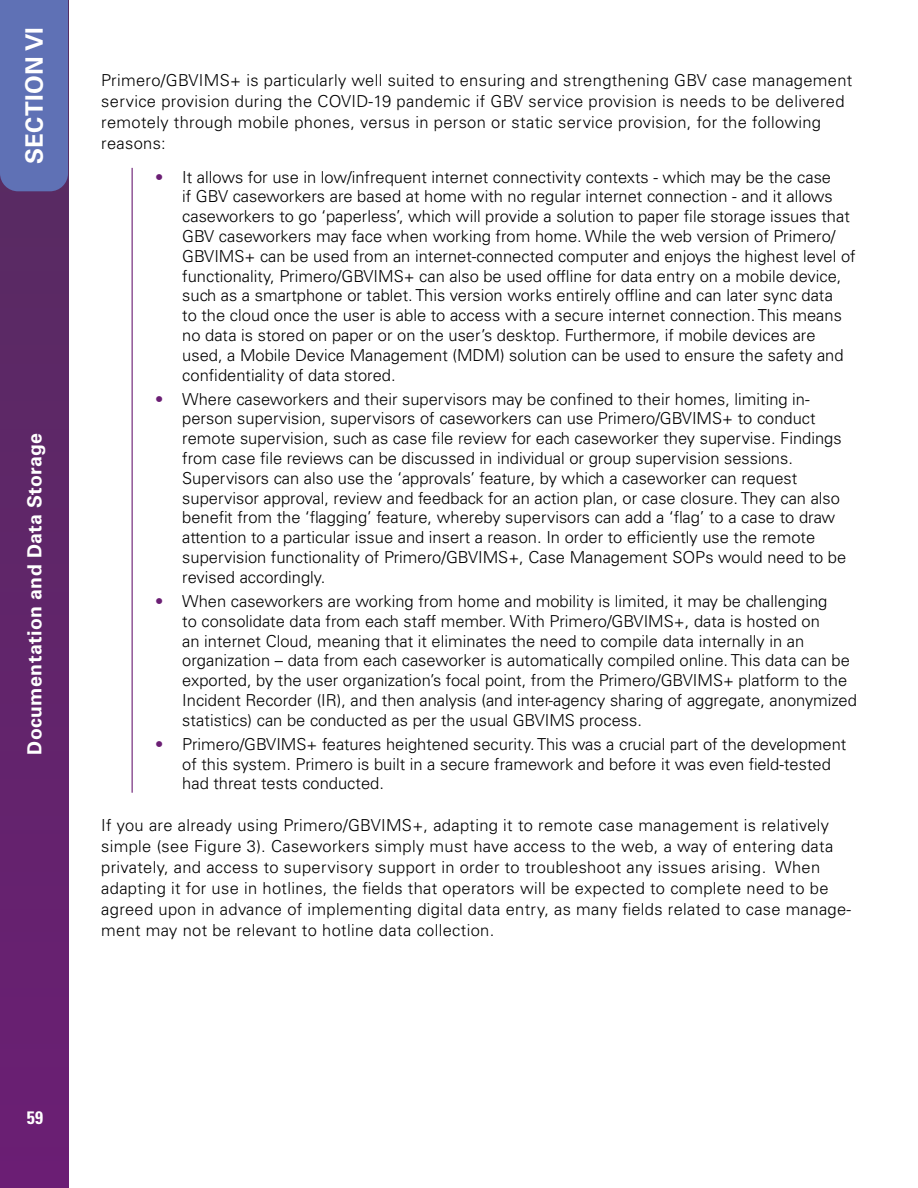
<style>
.page{position:relative;width:918px;height:1188px;background:#fff}
.page>*{position:absolute;margin:0;border:0;box-sizing:border-box;transform-origin:0 0}
.t1{font:700 24px "Univers LT Std";letter-spacing:.02em;color:#fff}
.t2{font:700 19.5px "Univers LT Std";letter-spacing:.02em;color:#fff}
.t3{font:700 condensed 18px "Univers LT Std";color:#fff}
.t4{font:300 16.5px/19.8px "Univers LT Std";color:#000}
.t5{font:300 16.5px/21px "Univers LT Std";letter-spacing:.02em;color:#000}
.s1{color:#6b1e74}
</style>
<div class="page">
<div style="left:0;top:0;width:68px;height:1188px;background:#62246b"></div>
<div style="left:0;top:0;width:68px;height:191px;background:#5f71b5"></div>
<hr style="left:131px;top:168px;width:2px;height:625px;background:#905697">
<h1 class="t1" style="left:20px;top:164px;width:139px;rotate:-90deg">SECTION VI</h1>
<p class="t2" style="left:23px;top:755px;width:323px;rotate:-90deg">Documentation and Data Storage</p>
<p class="t5" style="left:101px;top:70px;width:753px">Primero/GBVIMS+ is particularly well suited to ensuring and strengthening GBV case management service provision during the COVID-19 pandemic if GBV service provision is needs to be delivered remotely through mobile phones, versus in person or static service provision, for the following reasons:</p>
<p class="t4" style="left:182px;top:167px;width:675px;text-indent:-27px"><span class="s1">•</span> It allows for use in low/infrequent internet connectivity contexts - which may be the case<br>if GBV caseworkers are based at home with no regular internet connection - and it allows caseworkers to go ‘paperless’, which will provide a solution to paper file storage issues that GBV caseworkers may face when working from home. While the web version of Primero/ GBVIMS+ can be used from an internet-connected computer and enjoys the highest level of functionality, Primero/GBVIMS+ can also be used offline for data entry on a mobile device, such as a smartphone or tablet. This version works entirely offline and can later sync data<br>to the cloud once the user is able to access with a secure internet connection. This means no data is stored on paper or on the user’s desktop. Furthermore, if mobile devices are used, a Mobile Device Management (MDM) solution can be used to ensure the safety and confidentiality of data stored.</p>
<p class="t4" style="left:182px;top:389px;width:666px;text-indent:-27px"><span class="s1">•</span> Where caseworkers and their supervisors may be confined to their homes, limiting in&shy;person supervision, supervisors of caseworkers can use Primero/GBVIMS+ to conduct remote supervision, such as case file review for each caseworker they supervise. Findings from case file reviews can be discussed in individual or group supervision sessions.<br>Supervisors can also use the ‘approvals’ feature, by which a caseworker can request supervisor approval, review and feedback for an action plan, or case closure. They can also benefit from the ‘flagging’ feature, whereby supervisors can add a ‘flag’ to a case to draw attention to a particular issue and insert a reason. In order to efficiently use the remote supervision functionality of Primero/GBVIMS+, Case Management SOPs would need to be revised accordingly.</p>
<p class="t4" style="left:182px;top:591px;width:676px;text-indent:-27px"><span class="s1">•</span> When caseworkers are working from home and mobility is limited, it may be challenging<br>to consolidate data from each staff member. With Primero/GBVIMS+, data is hosted on<br>an internet Cloud, meaning that it eliminates the need to compile data internally in an organization – data from each caseworker is automatically compiled online. This data can be exported, by the user organization’s focal point, from the Primero/GBVIMS+ platform to the Incident Recorder (IR), and then analysis (and inter-agency sharing of aggregate, anonymized statistics) can be conducted as per the usual GBVIMS process.</p>
<p class="t4" style="left:182px;top:734px;width:666px;text-indent:-27px"><span class="s1">•</span> Primero/GBVIMS+ features heightened security. This was a crucial part of the development of this system. Primero is built in a secure framework and before it was even field-tested had threat tests conducted.</p>
<p class="t5" style="left:101px;top:814px;width:751px">If you are already using Primero/GBVIMS+, adapting it to remote case management is relatively simple (see Figure 3). Caseworkers simply must have access to the web, a way of entering data privately, and access to supervisory support in order to troubleshoot any issues arising. When adapting it for use in hotlines, the fields that operators will be expected to complete need to be agreed upon in advance of implementing digital data entry, as many fields related to case manage&shy;ment may not be relevant to hotline data collection.</p>
<p class="t3" style="left:27px;top:1106px;width:18px">59</p>
</div>
